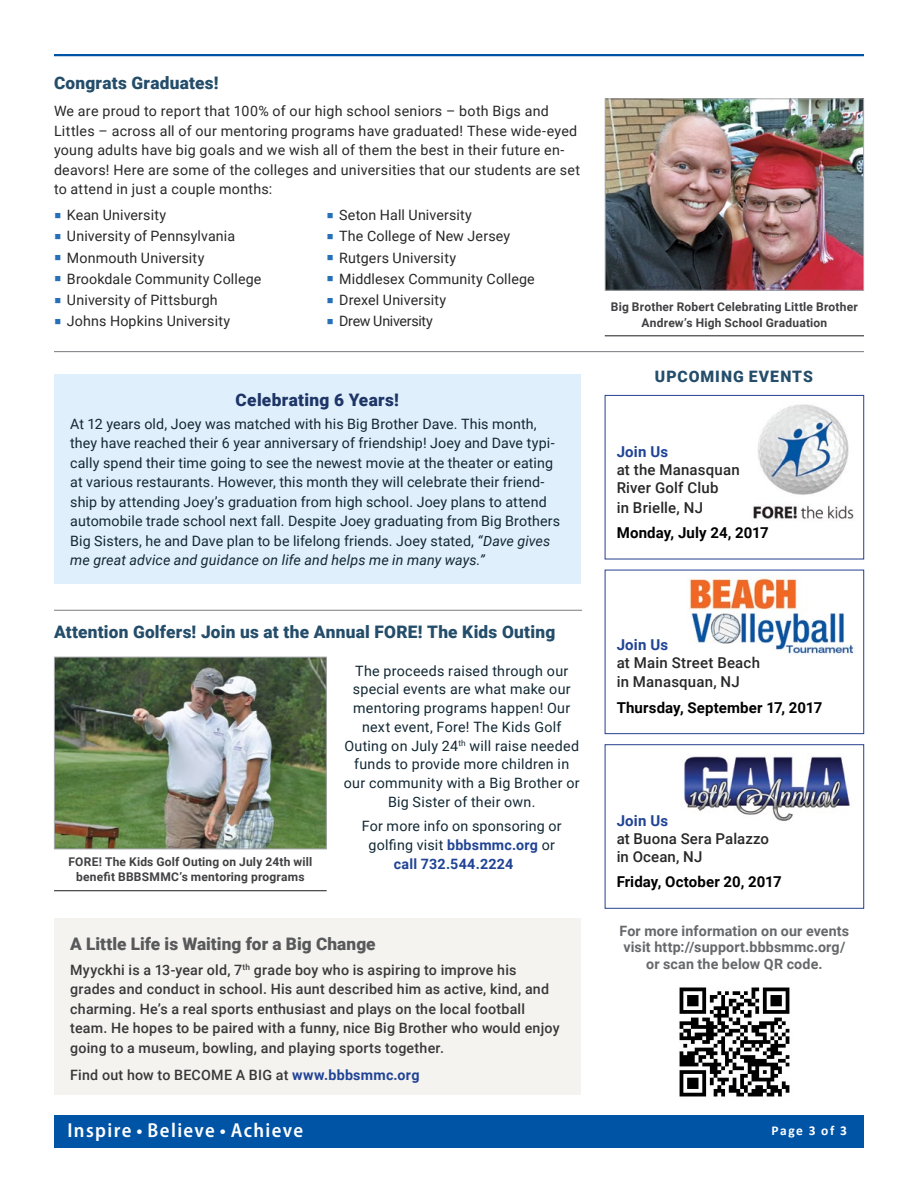
<style>
.page{position:relative;width:918px;height:1188px;background:#fff}
.page>*{position:absolute;margin:0;border:0;box-sizing:border-box;transform-origin:0 0}
.t1{font:600 semi-condensed 20.25px "Myriad Pro";letter-spacing:.07em;color:#fff}
.t2{font:900 17.25px "Roboto";letter-spacing:.015em;color:#244d6a}
.t3{font:900 17.25px "Roboto";color:#58595b}
.t4{font:900 17.25px "Roboto";letter-spacing:.02em;color:#1e3567}
.t5{font:900 15.75px "Roboto";letter-spacing:.06em;color:#244d6a}
.t6{font:500 15px/18px "Roboto";letter-spacing:.01em;color:#292829}
.t7{font:700 15px "Roboto";letter-spacing:.01em;color:#000}
.t8{font:700 15px "Roboto";letter-spacing:.015em;color:#204395}
.t9{font:14.25px/18.8px "Roboto";letter-spacing:.01em;color:#122834;text-align:center}
.t10{font:14.25px/21.3px "Roboto";letter-spacing:.015em;color:#292829}
.t11{font:500 14.25px/19.5px "Roboto";letter-spacing:.015em;color:#383839}
.t12{font:700 14.25px/16.5px "Roboto";letter-spacing:.01em;color:#67686b;text-align:center}
.t13{font:700 14.25px "Roboto";letter-spacing:.015em;color:#204395}
.t14{font:700 13.5px "Calibri";letter-spacing:.105em;color:#fff}
.t15{font:700 12px/15.8px "Roboto";letter-spacing:.015em;color:#414042;text-align:center}
.s1{font-style:italic}
.s2{font-weight:700;color:#204395}
</style>
<div class="page">
<div style="left:54px;top:1116px;width:810px;height:32px;background:#0054a6"></div>
<hr style="left:54px;top:54px;width:810px;height:2px;background:#0054a6">
<hr style="left:54px;top:610px;width:528px;height:1px;background:#888a8d">
<div style="left:54px;top:918px;width:526px;height:177px;background:#f5f3f0"></div>
<img style="left:753px;top:404px;width:101px;height:115px">
<div style="left:605px;top:395px;width:259px;height:164px;border:1px solid #25408f"></div>
<img style="left:687px;top:578px;width:167px;height:78px">
<div style="left:605px;top:570px;width:259px;height:164px;border:1px solid #25408f"></div>
<img style="left:684px;top:756px;width:166px;height:65px">
<div style="left:605px;top:744px;width:259px;height:165px;border:1px solid #25408f"></div>
<img style="left:679px;top:987px;width:111px;height:110px">
<div style="left:54px;top:375px;width:526px;height:209px;background:#dfeffb"></div>
<hr style="left:54px;top:351px;width:810px;height:1px;background:#888a8d">
<hr style="left:605px;top:335px;width:259px;height:1px;background:#414042">
<img style="left:607px;top:100px;width:255px;height:189px">
<div style="left:605px;top:98px;width:259px;height:193px;border:1px solid #a7a9ac"></div>
<hr style="left:54px;top:890px;width:273px;height:1px;background:#414042">
<img style="left:56px;top:659px;width:269px;height:188px">
<div style="left:54px;top:657px;width:273px;height:192px;border:1px solid #a7a9ac"></div>
<p class="t2" style="left:54px;top:71px;width:166px">Congrats Graduates!</p>
<p class="t10" style="left:54px;top:101px;width:528px;line-height:19.5px">We are proud to report that 100% of our high school seniors – both Bigs and Littles – across all of our mentoring programs have graduated! These wide-eyed young adults have big goals and we wish all of them the best in their future en&shy;deavors! Here are some of the colleges and universities that our students are set to attend in just a couple months:</p>
<p class="t10" style="left:67px;top:204px;width:196px">Kean University<br>University of Pennsylvania<br>Monmouth University<br>Brookdale Community College<br>University of Pittsburgh<br>Johns Hopkins University</p>
<p class="t10" style="left:339px;top:204px;width:197px">Seton Hall University<br>The College of New Jersey<br>Rutgers University<br>Middlesex Community College<br>Drexel University<br>Drew University</p>
<p class="t4" style="left:236px;top:388px;width:165px">Celebrating 6 Years!</p>
<p class="t9" style="left:70px;top:413px;width:492px;line-height:19.5px;text-align:left">At 12 years old, Joey was matched with his Big Brother Dave. This month, they have reached their 6 year anniversary of friendship! Joey and Dave typi&shy;cally spend their time going to see the newest movie at the theater or eating at various restaurants. However, this month they will celebrate their friend&shy;ship by attending Joey’s graduation from high school. Joey plans to attend automobile trade school next fall. Despite Joey graduating from Big Brothers Big Sisters, he and Dave plan to be lifelong friends. Joey stated, <span class="s1">“Dave gives me great advice and guidance on life and helps me in many ways.”</span></p>
<p class="t2" style="left:54px;top:620px;width:503px">Attention Golfers! Join us at the Annual FORE! The Kids Outing</p>
<p class="t15" style="left:69px;top:853px;width:245px">FORE! The Kids Golf Outing on July 24th will benefit BBBSMMC’s mentoring programs</p>
<p class="t9" style="left:344px;top:661px;width:237px">The proceeds raised through our special events are what make our mentoring programs happen! Our next event, Fore! The Kids Golf<br>Outing on July 24<sup>th</sup> will raise needed funds to provide more children in our community with a Big Brother or<br>Big Sister of their own.</p>
<p class="t9" style="left:362px;top:816px;width:201px">For more info on sponsoring or</p>
<p class="t9" style="left:369px;top:835px;width:188px">golfing visit <span class="s2">bbbsmmc.org</span> or</p>
<p class="t13" style="left:394px;top:853px;width:121px">call 732.544.2224</p>
<p class="t3" style="left:70px;top:932px;width:307px">A Little Life is Waiting for a Big Change</p>
<p class="t11" style="left:70px;top:959px;width:491px">Myyckhi is a 13-year old, 7<sup>th</sup> grade boy who is aspiring to improve his grades and conduct in school. His aunt described him as active, kind, and charming. He’s a real sports enthusiast and plays on the local football team. He hopes to be paired with a funny, nice Big Brother who would enjoy going to a museum, bowling, and playing sports together.</p>
<p class="t11" style="left:70px;top:1064px;width:351px">Find out how to BECOME A BIG at <span class="s2">www.bbbsmmc.org</span></p>
<p class="t15" style="left:611px;top:298px;width:249px">Big Brother Robert Celebrating Little Brother<br>Andrew’s High School Graduation</p>
<p class="t5" style="left:655px;top:366px;width:160px">UPCOMING EVENTS</p>
<p class="t8" style="left:617px;top:441px;width:53px">Join Us</p>
<p class="t6" style="left:617px;top:460px;width:125px">at the Manasquan<br>River Golf Club</p>
<p class="t6" style="left:617px;top:498px;width:88px">in Brielle, NJ</p>
<p class="t7" style="left:617px;top:522px;width:154px">Monday, July 24, 2017</p>
<p class="t8" style="left:617px;top:634px;width:53px">Join Us</p>
<p class="t6" style="left:617px;top:652px;width:145px;line-height:19.5px">at Main Street Beach in Manasquan, NJ</p>
<p class="t7" style="left:617px;top:697px;width:207px">Thursday, September 17, 2017</p>
<p class="t8" style="left:617px;top:810px;width:53px">Join Us</p>
<p class="t6" style="left:617px;top:829px;width:154px">at Buona Sera Palazzo in Ocean, NJ</p>
<p class="t7" style="left:617px;top:872px;width:167px">Friday, October 20, 2017</p>
<p class="t12" style="left:620px;top:922px;width:231px">For more information on our events visit http://support.bbbsmmc.org/ or scan the below QR code.</p>
<h1 class="t1" style="left:67px;top:1119px;width:237px">Inspire • Believe • Achieve</h1>
<p class="t14" style="left:772px;top:1122px;width:77px">Page 3 of 3</p>
</div>
